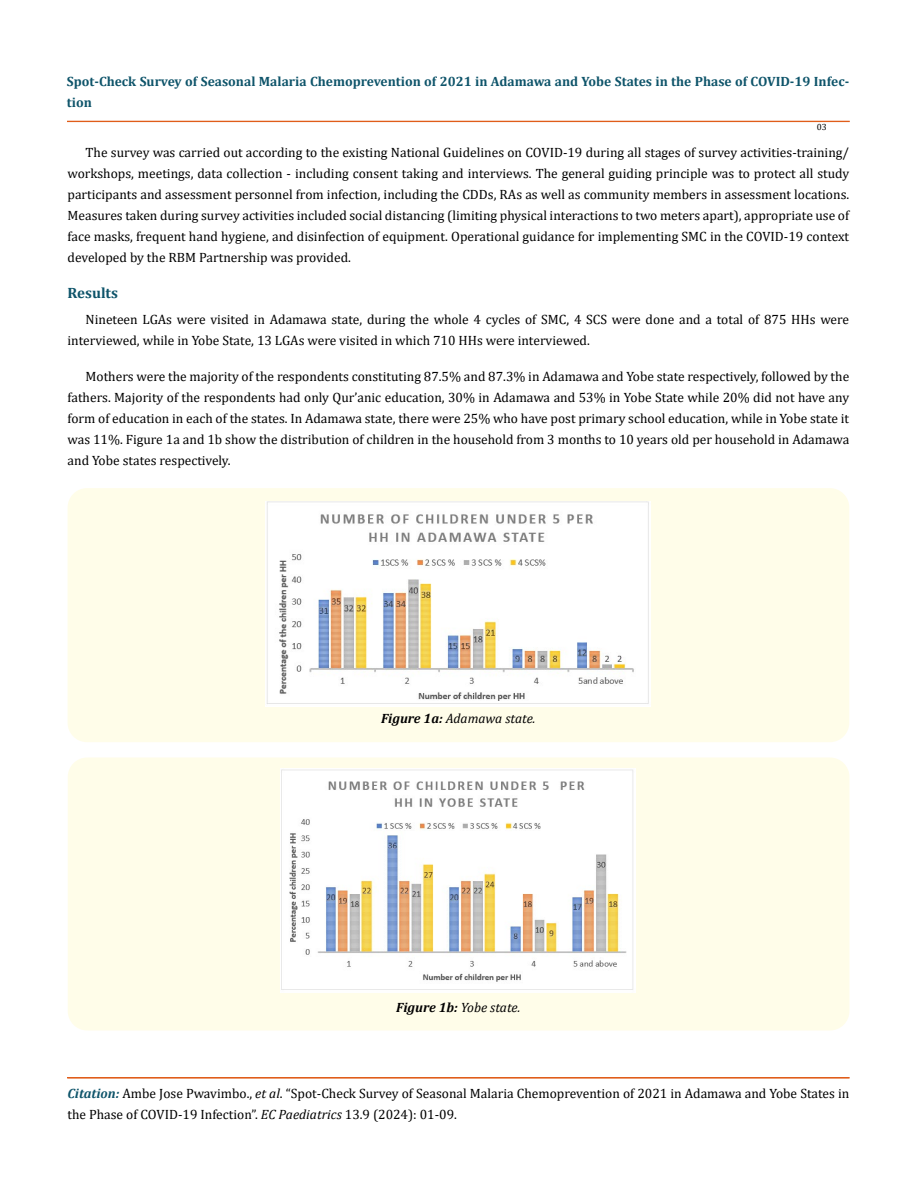
<style>
.page{position:relative;width:917px;height:1188px;background:#fff}
.page>*{position:absolute;margin:0;border:0;box-sizing:border-box;transform-origin:0 0}
.t1{font:700 15px "Cambria";color:#0e546a}
.t2{font:13.5px/21px "Cambria";color:#000}
.t3{font:700 13.5px/21px "Cambria";color:#0e546a}
.t4{font:italic 13.5px "Cambria";color:#000}
.t5{font:9px "Cambria";color:#000}
.s1{font-weight:700}
.s2{font-weight:700;font-style:italic;color:#0e546a}
.s3{font-style:italic}
</style>
<div class="page">
<div style="left:67px;top:121px;width:782px;height:1px;border:1px solid #e05d1a"></div>
<div style="left:68px;top:488px;width:781px;height:254px;background:#fffde9;border-radius:19px"></div>
<img style="left:266px;top:501px;width:384px;height:205px">
<div style="left:68px;top:758px;width:781px;height:272px;background:#fffde9;border-radius:19px"></div>
<img style="left:281px;top:768px;width:354px;height:224px">
<p class="t3" style="left:67px;top:71px;width:783px">Spot-Check Survey of Seasonal Malaria Chemoprevention of 2021 in Adamawa and Yobe States in the Phase of COVID-19 Infec&shy;tion</p>
<p class="t5" style="left:816px;top:121px;width:11px">03</p>
<p class="t2" style="left:68px;top:142px;width:783px;text-align:justify;text-indent:18px">The survey was carried out according to the existing National Guidelines on COVID-19 during all stages of survey activities-training/ workshops, meetings, data collection - including consent taking and interviews. The general guiding principle was to protect all study participants and assessment personnel from infection, including the CDDs, RAs as well as community members in assessment locations.<br>Measures taken during survey activities included social distancing (limiting physical interactions to two meters apart), appropriate use of face masks, frequent hand hygiene, and disinfection of equipment. Operational guidance for implementing SMC in the COVID-19 context developed by the RBM Partnership was provided.</p>
<p class="t1" style="left:68px;top:282px;width:52px">Results</p>
<p class="t2" style="left:68px;top:308px;width:783px;text-indent:18px">Nineteen LGAs were visited in Adamawa state, during the whole 4 cycles of SMC, 4 SCS were done and a total of 875 HHs were interviewed, while in Yobe State, 13 LGAs were visited in which 710 HHs were interviewed.</p>
<p class="t2" style="left:68px;top:365px;width:783px;text-align:justify;text-indent:18px">Mothers were the majority of the respondents constituting 87.5% and 87.3% in Adamawa and Yobe state respectively, followed by the fathers. Majority of the respondents had only Qur’anic education, 30% in Adamawa and 53% in Yobe State while 20% did not have any form of education in each of the states. In Adamawa state, there were 25% who have post primary school education, while in Yobe state it was 11%. Figure 1a and 1b show the distribution of children in the household from 3 months to 10 years old per household in Adamawa and Yobe states respectively.</p>
<p class="t4" style="left:381px;top:709px;width:156px"><span class="s1">Figure 1a:</span> Adamawa state.</p>
<p class="t4" style="left:396px;top:998px;width:126px"><span class="s1">Figure 1b:</span> Yobe state.</p>
<p class="t2" style="left:68px;top:1083px;width:783px"><span class="s2">Citation:</span> Ambe Jose Pwavimbo., <span class="s3">et al</span>. “Spot-Check Survey of Seasonal Malaria Chemoprevention of 2021 in Adamawa and Yobe States in the Phase of COVID-19 Infection”. <span class="s3">EC Paediatrics</span> 13.9 (2024): 01-09.</p>
</div>
